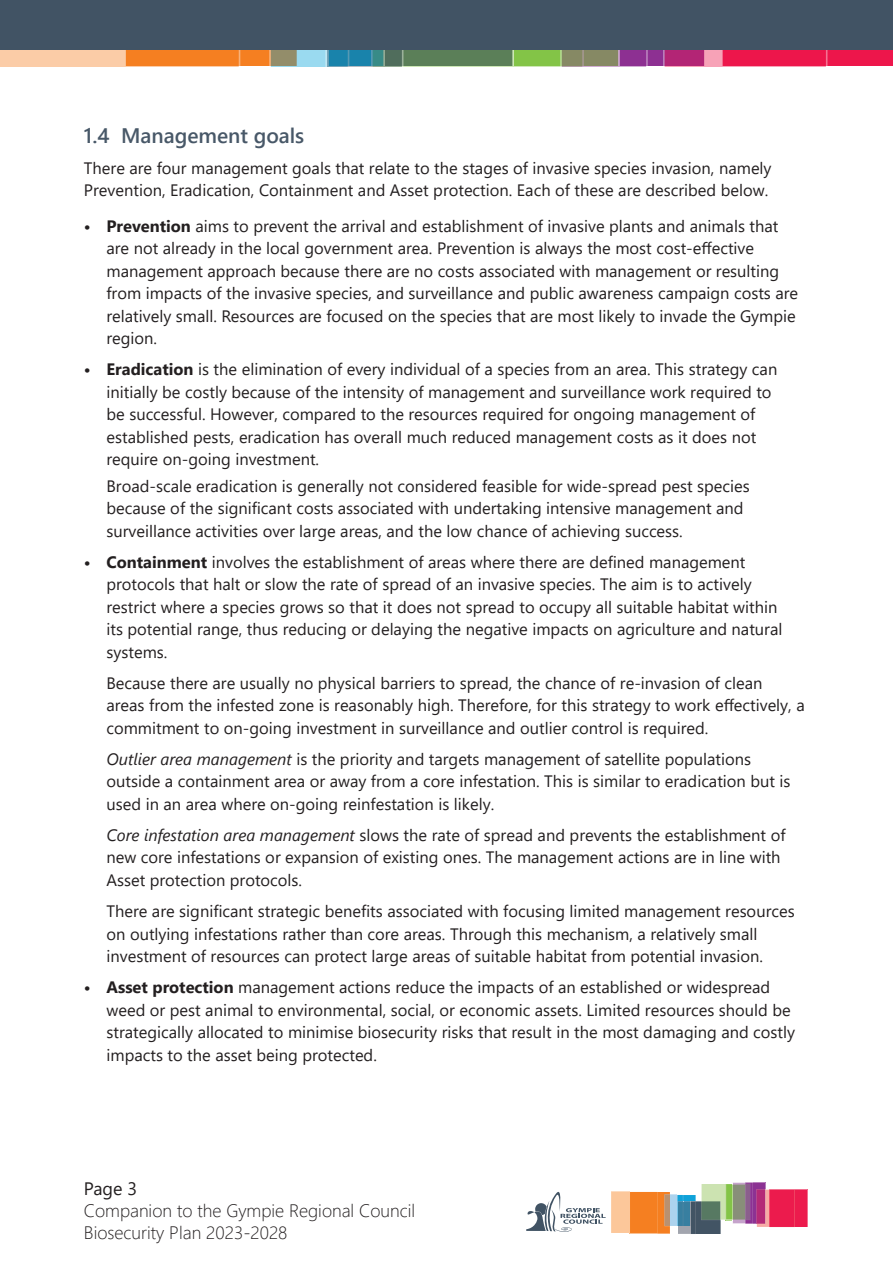
<style>
.page{position:relative;width:893px;height:1263px;background:#fff}
.page>*{position:absolute;margin:0;border:0;box-sizing:border-box;transform-origin:0 0}
.Heading_2{font:600 21px "Segoe UI";color:#485868}
.t1{font:300 18px/21.6px "Segoe UI";color:#231f20}
.t2{font:18px "Segoe UI";color:#231f20}
.Bullets{font:16.5px/22.5px "Segoe UI";color:#231f20}
.Copy_1{font:16.5px/22.5px "Segoe UI";color:#231f20}
.s1{font-weight:700}
.s2{font-style:italic}
</style>
<div class="page">
<svg style="left:526px;top:1182px;width:281px;height:52px"></svg>
<div style="left:0;top:0;width:893px;height:58px;background:#415364"></div>
<svg style="left:0;top:51px;width:893px;height:15px;background:#b67769"></svg>
<p class="Heading_2" style="left:84px;top:116px;width:222px">1.4 Management goals</p>
<p class="Copy_1" style="left:84px;top:155px;width:689px">There are four management goals that relate to the stages of invasive species invasion, namely<br>Prevention, Eradication, Containment and Asset protection. Each of these are described below.</p>
<p class="Bullets" style="left:106px;top:213px;width:693px;text-indent:-22px"><span class="s1">• Prevention</span> aims to prevent the arrival and establishment of invasive plants and animals that are not already in the local government area. Prevention is always the most cost-effective management approach because there are no costs associated with management or resulting from impacts of the invasive species, and surveillance and public awareness campaign costs are relatively small. Resources are focused on the species that are most likely to invade the Gympie region.</p>
<p class="Bullets" style="left:106px;top:357px;width:672px;text-indent:-22px"><span class="s1">• Eradication</span> is the elimination of every individual of a species from an area. This strategy can initially be costly because of the intensity of management and surveillance work required to be successful. However, compared to the resources required for ongoing management of established pests, eradication has overall much reduced management costs as it does not require on-going investment.</p>
<p class="Bullets" style="left:106px;top:473px;width:645px">Broad-scale eradication is generally not considered feasible for wide-spread pest species because of the significant costs associated with undertaking intensive management and surveillance activities over large areas, and the low chance of achieving success.</p>
<p class="Bullets" style="left:106px;top:549px;width:677px;text-indent:-22px"><span class="s1">• Containment</span> involves the establishment of areas where there are defined management protocols that halt or slow the rate of spread of an invasive species. The aim is to actively restrict where a species grows so that it does not spread to occupy all suitable habitat within its potential range, thus reducing or delaying the negative impacts on agriculture and natural systems.</p>
<p class="Bullets" style="left:106px;top:670px;width:700px">Because there are usually no physical barriers to spread, the chance of re-invasion of clean<br>areas from the infested zone is reasonably high. Therefore, for this strategy to work effectively, a commitment to on-going investment in surveillance and outlier control is required.</p>
<p class="Bullets" style="left:106px;top:746px;width:686px"><span class="s2">Outlier area management</span> is the priority and targets management of satellite populations outside a containment area or away from a core infestation. This is similar to eradication but is used in an area where on-going reinfestation is likely.</p>
<p class="Bullets" style="left:106px;top:822px;width:681px"><span class="s2">Core infestation area management</span> slows the rate of spread and prevents the establishment of new core infestations or expansion of existing ones. The management actions are in line with<br>Asset protection protocols.</p>
<p class="Bullets" style="left:106px;top:898px;width:690px">There are significant strategic benefits associated with focusing limited management resources on outlying infestations rather than core areas. Through this mechanism, a relatively small investment of resources can protect large areas of suitable habitat from potential invasion.</p>
<p class="Bullets" style="left:106px;top:974px;width:690px;text-indent:-22px"><span class="s1">• Asset protection</span> management actions reduce the impacts of an established or widespread weed or pest animal to environmental, social, or economic assets. Limited resources should be strategically allocated to minimise biosecurity risks that result in the most damaging and costly impacts to the asset being protected.</p>
<p class="t2" style="left:84px;top:1172px;width:55px">Page 3</p>
<p class="t1" style="left:84px;top:1198px;width:333px">Companion to the Gympie Regional Council<br>Biosecurity Plan 2023-2028</p>
</div>
